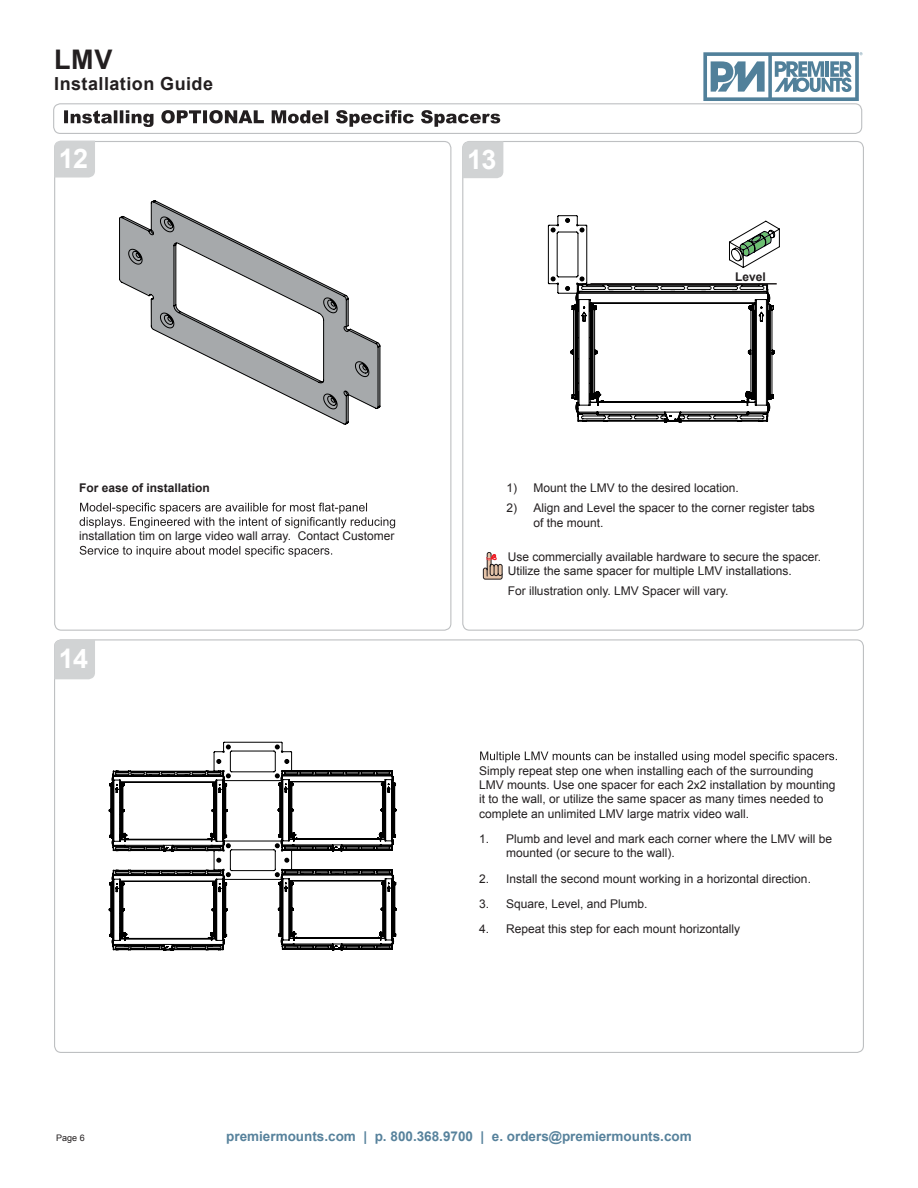
<style>
.page{position:relative;width:918px;height:1188px;background:#fff}
.page>*{position:absolute;margin:0;border:0;box-sizing:border-box;transform-origin:0 0}
.t1{font:700 27px "Arial";color:#fff}
.t2{font:700 27px "Arial";color:#231f20}
.t3{font:700 18px "Arial";letter-spacing:.025em;color:#231f20}
.t4{font:700 13.5px "Arial";color:#57829c}
.t5{font:12px/14.4px "Arial";color:#231f20}
.t6{font:700 12px "Arial";color:#231f20}
.t7{font:9px "Arial";color:#231f20}
</style>
<div class="page">
<svg style="left:119px;top:200px;width:261px;height:225px"></svg>
<svg style="left:64px;top:110px;width:436px;height:17px"></svg>
<svg style="left:483px;top:552px;width:20px;height:28px"></svg>
<svg style="left:480px;top:751px;width:357px;height:12px"></svg>
<div style="left:53px;top:103px;width:809px;height:31px;border:1px solid #bec0c2;border-radius:7px"></div>
<svg style="left:109px;top:742px;width:287px;height:208px"></svg>
<svg style="left:548px;top:215px;width:232px;height:207px"></svg>
<hr style="left:590px;top:283px;width:187px;height:2px;background:#231f20">
<svg style="left:80px;top:503px;width:315px;height:25px"></svg>
<svg style="left:80px;top:546px;width:252px;height:11px"></svg>
<div style="left:54px;top:141px;width:41px;height:37px;background:#d1d3d4"></div>
<div style="left:54px;top:640px;width:41px;height:39px;background:#d1d3d4"></div>
<svg style="left:463px;top:141px;width:40px;height:37px"></svg>
<svg style="left:703px;top:52px;width:160px;height:49px"></svg>
<h1 class="t2" style="left:54px;top:41px;width:60px">LMV</h1>
<h2 class="t3" style="left:54px;top:72px;width:160px">Installation Guide</h2>
<h1 class="t1" style="left:59px;top:141px;width:31px">12</h1>
<h1 class="t1" style="left:467px;top:142px;width:31px">13</h1>
<p class="t6" style="left:735px;top:269px;width:32px">Level</p>
<p class="t6" style="left:79px;top:479px;width:132px">For ease of installation</p>
<p class="t5" style="left:79px;top:529px;width:317px">installation tim on large video wall array. Contact Customer</p>
<h1 class="t1" style="left:59px;top:641px;width:31px">14</h1>
<p class="t5" style="left:506px;top:480px;width:234px">1) Mount the LMV to the desired location.</p>
<p class="t5" style="left:533px;top:500px;width:283px;line-height:15px;text-indent:-27px">2) Align and Level the spacer to the corner register tabs of the mount.</p>
<p class="t5" style="left:508px;top:550px;width:315px">Use commercially available hardware to secure the spacer.<br>Utilize the same spacer for multiple LMV installations.</p>
<p class="t5" style="left:508px;top:584px;width:222px">For illustration only. LMV Spacer will vary.</p>
<p class="t5" style="left:479px;top:763px;width:358px">Simply repeat step one when installing each of the surrounding LMV mounts. Use one spacer for each 2x2 installation by mounting it to the wall, or utilize the same spacer as many times needed to complete an unlimited LMV large matrix video wall.</p>
<p class="t5" style="left:506px;top:832px;width:328px;text-indent:-27px">1. Plumb and level and mark each corner where the LMV will be mounted (or secure to the wall).</p>
<p class="t5" style="left:479px;top:871px;width:333px">2. Install the second mount working in a horizontal direction.</p>
<p class="t5" style="left:479px;top:896px;width:170px">3. Square, Level, and Plumb.</p>
<p class="t5" style="left:479px;top:922px;width:263px">4. Repeat this step for each mount horizontally</p>
<p class="t7" style="left:56px;top:1132px;width:30px">Page 6</p>
<p class="t4" style="left:226px;top:1128px;width:467px">premiermounts.com | p. 800.368.9700 | e. orders@premiermounts.com</p>
</div>
